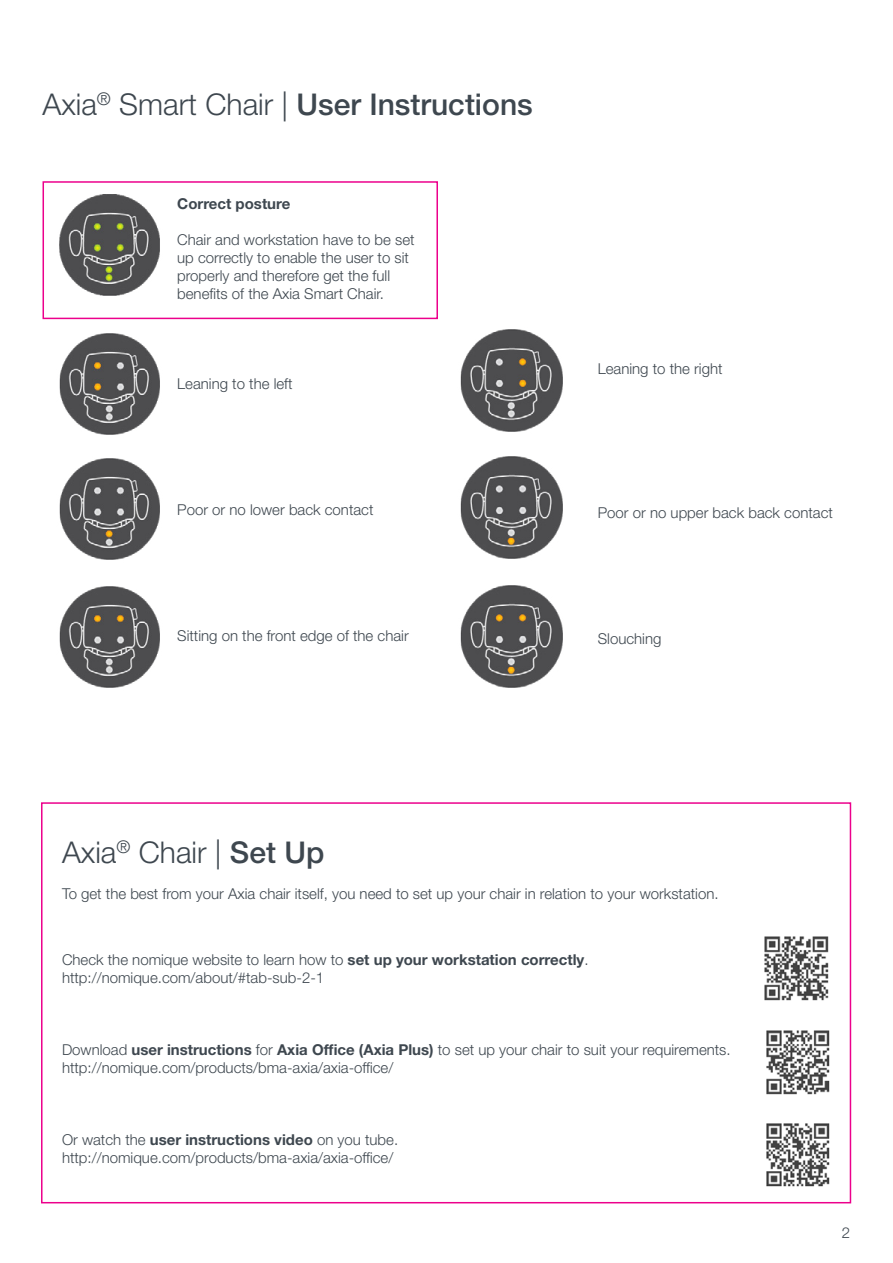
<style>
.page{position:relative;width:893px;height:1263px;background:#fff}
.page>*{position:absolute;margin:0;border:0;box-sizing:border-box;transform-origin:0 0}
.t1{font:500 30px "Helvetica Neue LT Std";color:#3e474f}
.t2{font:300 30px "Helvetica Neue LT Std";color:#3e474f}
.t3{font:300 15px/18px "Helvetica Neue LT Std";color:#3e474f}
.t4{font:700 15px "Helvetica Neue LT Std";color:#3e474f}
.s1{font-weight:300}
.s2{font-weight:500}
.s3{font-weight:700}
</style>
<div class="page">
<div style="left:41px;top:802px;width:810px;height:401px;border:2px solid #ec008c"></div>
<img style="left:59px;top:194px;width:101px;height:102px">
<img style="left:59px;top:333px;width:101px;height:102px">
<img style="left:59px;top:458px;width:101px;height:102px">
<img style="left:59px;top:586px;width:101px;height:102px">
<img style="left:460px;top:329px;width:103px;height:103px">
<img style="left:460px;top:456px;width:103px;height:103px">
<img style="left:460px;top:585px;width:103px;height:103px">
<div style="left:43px;top:181px;width:395px;height:138px;border:2px solid #ec008c"></div>
<img style="left:764px;top:936px;width:65px;height:65px">
<img style="left:766px;top:1030px;width:64px;height:65px">
<img style="left:766px;top:1123px;width:64px;height:64px">
<h1 class="t1" style="left:43px;top:87px;width:492px"><span class="s1">Axia</span><sup>®</sup> <span class="s1">Smart Chair |</span> User Instructions</h1>
<p class="t4" style="left:177px;top:194px;width:115px">Correct posture</p>
<p class="t3" style="left:177px;top:230px;width:239px">Chair and workstation have to be set up correctly to enable the user to sit properly and therefore get the full benefits of the Axia Smart Chair.</p>
<p class="t3" style="left:177px;top:374px;width:117px">Leaning to the left</p>
<p class="t3" style="left:177px;top:500px;width:198px">Poor or no lower back contact</p>
<p class="t3" style="left:177px;top:626px;width:233px">Sitting on the front edge of the chair</p>
<p class="t3" style="left:598px;top:360px;width:126px">Leaning to the right</p>
<p class="t3" style="left:598px;top:504px;width:237px">Poor or no upper back back contact</p>
<p class="t3" style="left:598px;top:630px;width:65px">Slouching</p>
<h1 class="t2" style="left:62px;top:834px;width:264px">Axia<sup>®</sup> Chair | <span class="s2">Set Up</span></h1>
<p class="t3" style="left:62px;top:884px;width:658px">To get the best from your Axia chair itself, you need to set up your chair in relation to your workstation.</p>
<p class="t3" style="left:62px;top:950px;width:528px">Check the nomique website to learn how to <span class="s3">set up your workstation correctly</span>. http://nomique.com/about/#tab-sub-2-1</p>
<p class="t3" style="left:62px;top:1040px;width:670px">Download <span class="s3">user instructions</span> for <span class="s3">Axia Office (Axia Plus)</span> to set up your chair to suit your requirements. http://nomique.com/products/bma-axia/axia-office/</p>
<p class="t3" style="left:62px;top:1130px;width:338px">Or watch the <span class="s3">user instructions video</span> on you tube. http://nomique.com/products/bma-axia/axia-office/</p>
<p class="t3" style="left:842px;top:1223px;width:10px">2</p>
</div>
